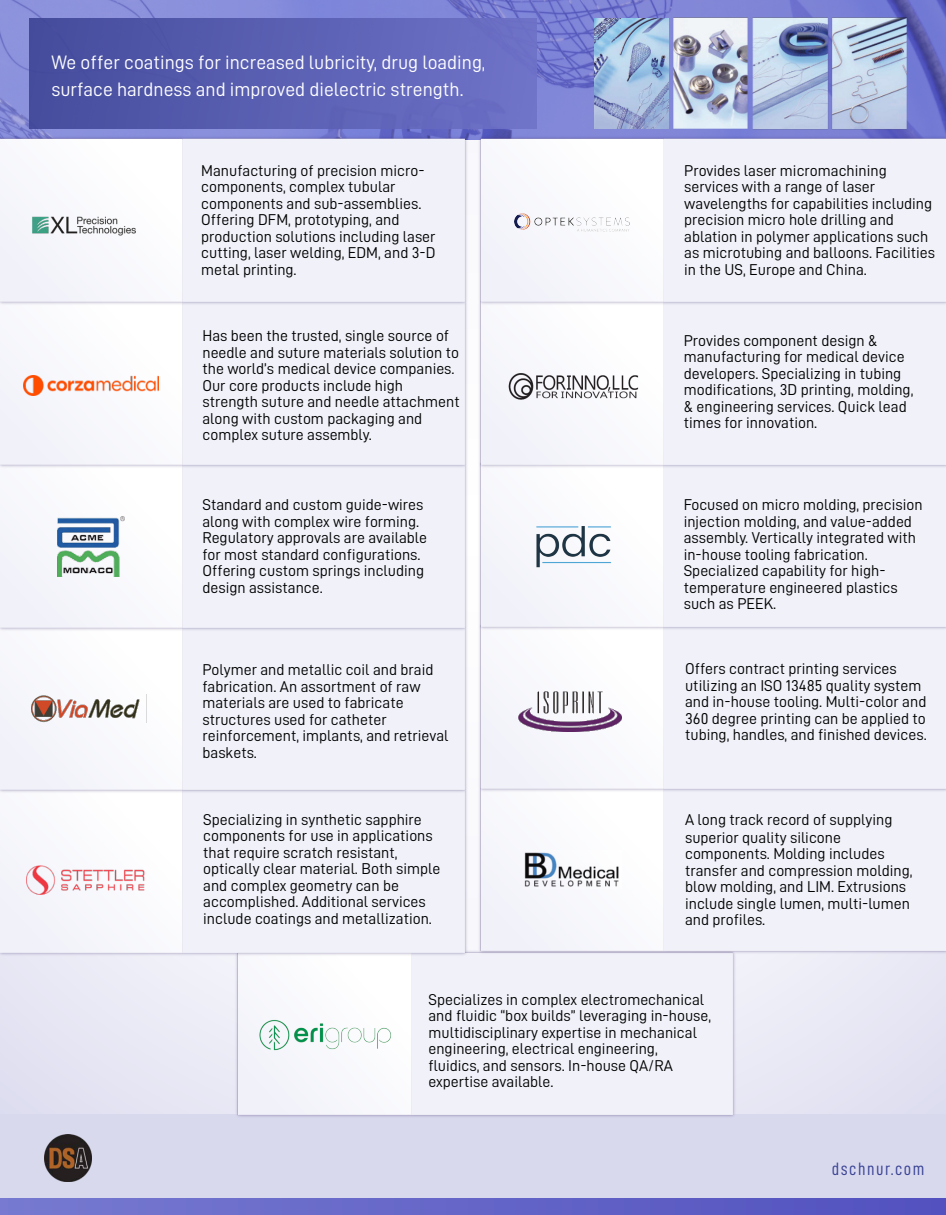
<style>
.page{position:relative;width:946px;height:1215px;background:#fff}
.page>*{position:absolute;margin:0;border:0;box-sizing:border-box;transform-origin:0 0}
.t1{font:19.5px/27px "D DIN";color:#fff}
.t2{font:18px "D DIN Condensed";letter-spacing:.085em;color:#3b4495}
.t3{font:15.75px/16.5px "D DIN";color:#010101}
.t4{font:15.75px/16.5px "D DIN";color:#000}
.s1{color:#000}
</style>
<div class="page">
<div style="left:0;top:955px;width:945px;height:160px;background:#e8e8f5"></div>
<svg style="left:0;top:0;width:945px;height:140px;background:#7b81d3"></svg>
<div style="left:0;top:1198px;width:945px;height:17px;background:linear-gradient(to right,#777ad0,#5251bf)"></div>
<div style="left:0;top:1115px;width:945px;height:83px;background:#d9d9ee"></div>
<img style="left:594px;top:18px;width:74px;height:111px">
<img style="left:672px;top:18px;width:76px;height:112px">
<img style="left:751px;top:18px;width:77px;height:112px">
<img style="left:831px;top:18px;width:76px;height:111px">
<img style="left:45px;top:1135px;width:46px;height:46px">
<img style="left:29px;top:18px;width:507px;height:111px">
<img style="left:234px;top:950px;width:502px;height:167px">
<img style="left:253px;top:1005px;width:145px;height:58px">
<img style="left:478px;top:793px;width:467px;height:162px">
<img style="left:523px;top:851px;width:98px;height:38px">
<img style="left:0;top:794px;width:468px;height:163px">
<img style="left:26px;top:865px;width:119px;height:30px">
<img style="left:0;top:631px;width:468px;height:163px">
<img style="left:32px;top:695px;width:114px;height:28px">
<img style="left:478px;top:630px;width:467px;height:163px">
<img style="left:518px;top:692px;width:103px;height:40px">
<img style="left:479px;top:468px;width:466px;height:162px">
<img style="left:514px;top:522px;width:116px;height:46px">
<img style="left:0;top:469px;width:467px;height:162px">
<img style="left:57px;top:516px;width:68px;height:60px">
<img style="left:0;top:306px;width:468px;height:163px">
<img style="left:24px;top:375px;width:134px;height:20px">
<img style="left:479px;top:306px;width:466px;height:162px">
<img style="left:505px;top:369px;width:135px;height:37px">
<img style="left:0;top:136px;width:468px;height:170px">
<img style="left:21px;top:182px;width:125px;height:88px">
<img style="left:478px;top:136px;width:467px;height:170px">
<img style="left:514px;top:199px;width:116px;height:46px">
<p class="t1" style="left:51px;top:49px;width:435px">We offer coatings for increased lubricity, drug loading, surface hardness and improved dielectric strength.</p>
<p class="t3" style="left:201px;top:162px;width:236px">Manufacturing of precision micro&shy;components, complex tubular components and sub-assemblies.<br>Offering DFM, prototyping, and production solutions including laser cutting, laser welding, EDM, and 3-D metal printing.</p>
<p class="t3" style="left:684px;top:162px;width:252px">Provides laser micromachining services with a range of laser wavelengths for capabilities including precision micro hole drilling and ablation in polymer applications such as microtubing and balloons. <span class="s1">Facilities in the US, Europe and China.</span></p>
<p class="t4" style="left:202px;top:328px;width:259px">Has been the trusted, single source of needle and suture materials solution to the world’s medical device companies.<br>Our core products include high strength suture and needle attachment along with custom packaging and complex suture assembly.</p>
<p class="t3" style="left:683px;top:332px;width:231px">Provides component design &amp; manufacturing for medical device developers. Specializing in tubing modifications, 3D printing, molding, &amp; engineering services. Quick lead times for innovation.</p>
<p class="t3" style="left:202px;top:497px;width:226px">Standard and custom guide-wires along with complex wire forming.<br>Regulatory approvals are available for most standard configurations.</p>
<p class="t4" style="left:202px;top:563px;width:223px">Offering custom springs including design assistance.</p>
<p class="t3" style="left:683px;top:497px;width:240px">Focused on micro molding, precision injection molding, and value-added assembly. Vertically integrated with in-house tooling fabrication.<br>Specialized capability for high&shy;temperature engineered plastics such as PEEK.</p>
<p class="t3" style="left:202px;top:662px;width:247px">Polymer and metallic coil and braid fabrication. An assortment of raw materials are used to fabricate structures used for catheter reinforcement, implants, and retrieval baskets.</p>
<p class="t3" style="left:685px;top:661px;width:243px">Offers contract printing services utilizing an ISO 13485 quality system and in-house tooling. Multi-color and 360 degree printing can be applied to tubing, handles, and finished devices.</p>
<p class="t3" style="left:203px;top:811px;width:238px">Specializing in synthetic sapphire components for use in applications that require scratch resistant, optically clear material. Both simple and complex geometry can be accomplished. Additional services include coatings and metallization.</p>
<p class="t3" style="left:685px;top:811px;width:209px;line-height:18px">A long track record of supplying superior quality silicone</p>
<p class="t3" style="left:685px;top:846px;width:229px">components. Molding includes transfer and compression molding, blow molding, and LIM. Extrusions include single lumen, multi-lumen and profiles.</p>
<p class="t3" style="left:428px;top:991px;width:284px">Specializes in complex electromechanical and fluidic “box builds” leveraging in-house, multidisciplinary expertise in mechanical engineering, electrical engineering, fluidics, and sensors. In-house QA/RA expertise available.</p>
<p class="t2" style="left:831px;top:1161px;width:94px">dschnur.com</p>
</div>
